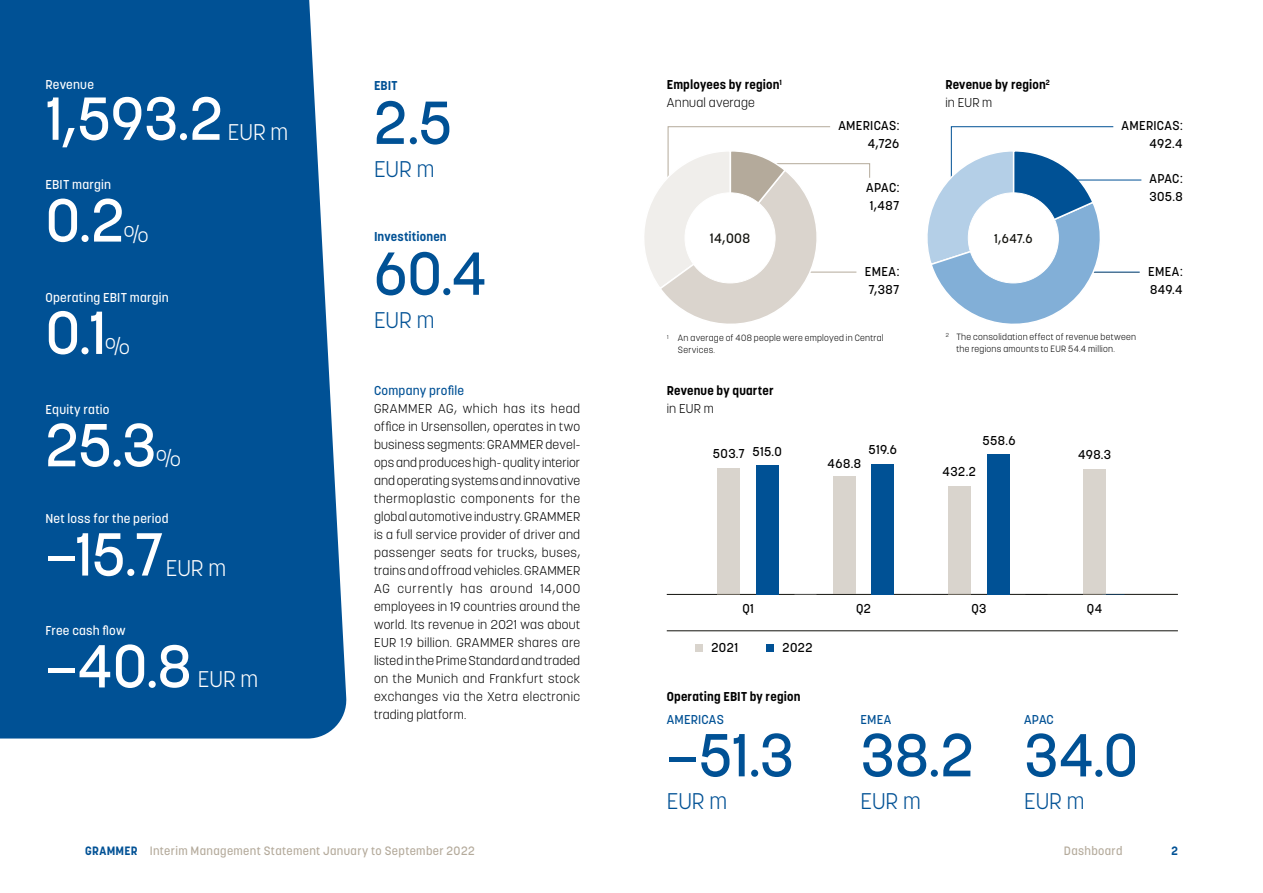
<style>
.page{position:relative;width:1263px;height:893px;background:#fff}
.page>*{position:absolute;margin:0;border:0;box-sizing:border-box;transform-origin:0 0}
.t1{font:500 60px "Korolev";letter-spacing:-.015em;color:#fff}
.t2{font:500 60px "Korolev";color:#005195}
.t3{font:300 22.5px "Korolev";letter-spacing:-.005em;color:#005195}
.t4{font:300 22.5px "Korolev";letter-spacing:-.005em;color:#fff}
.t5{font:500 13.5px "Korolev";color:#12120d}
.t6{font:300 12.75px/18px "Korolev";letter-spacing:.025em;color:#000;text-align:justify}
.t7{font:500 12.75px/18px "Korolev";letter-spacing:.025em;color:#000}
.t8{font:700 12.75px/18px "Korolev";letter-spacing:.015em;color:#000}
.t9{font:500 12.75px "Korolev";letter-spacing:.015em;color:#fff}
.t10{font:500 12.75px "Korolev";letter-spacing:.015em;color:#005195}
.t11{font:700 12.75px "Korolev";letter-spacing:.01em;color:#005195}
.t12{font:500 12.75px "Korolev";color:#12120d}
.t13{font:500 12px "Korolev";letter-spacing:.03em;color:#b4aa9b}
.t14{font:700 12px "Korolev";color:#005195}
.t15{font:300 9px/12px "Korolev";letter-spacing:.03em;color:#000}
.s1{font-weight:300}
.s2{font-weight:700;color:#005195}
</style>
<div class="page">
<svg style="left:644px;top:126px;width:226px;height:198px"></svg>
<div style="left:685px;top:193px;width:90px;height:90px;background:#fff;border-radius:50%"></div>
<div style="left:0;top:0;width:347px;height:738px;background:#005195"></div>
<div style="left:695px;top:645px;width:7px;height:7px;background:#d9d4cd"></div>
<div style="left:766px;top:645px;width:8px;height:7px;background:#005195"></div>
<hr style="left:667px;top:630px;width:511px;height:1px;background:#12120d">
<hr style="left:667px;top:594px;width:511px;height:1px;background:#12120d">
<div style="left:756px;top:465px;width:22px;height:129px;background:#005195"></div>
<div style="left:948px;top:486px;width:23px;height:108px;background:#d9d4cd"></div>
<div style="left:718px;top:468px;width:22px;height:126px;background:#d9d4cd"></div>
<div style="left:1083px;top:469px;width:22px;height:125px;background:#d9d4cd"></div>
<div style="left:872px;top:464px;width:22px;height:130px;background:#005195"></div>
<div style="left:833px;top:477px;width:22px;height:117px;background:#d9d4cd"></div>
<div style="left:987px;top:454px;width:22px;height:140px;background:#005195"></div>
<svg style="left:927px;top:126px;width:215px;height:198px"></svg>
<div style="left:968px;top:193px;width:90px;height:90px;background:#fff;border-radius:50%"></div>
<p class="t9" style="left:45px;top:77px;width:50px">Revenue</p>
<h1 class="t1" style="left:45px;top:81px;width:180px">1,593.2</h1>
<h2 class="t4" style="left:228px;top:118px;width:62px">EUR m</h2>
<p class="t9" style="left:45px;top:177px;width:67px">EBIT margin</p>
<h1 class="t1" style="left:45px;top:183px;width:81px">0.2</h1>
<h2 class="t4" style="left:123px;top:219px;width:27px">%</h2>
<p class="t9" style="left:45px;top:289px;width:125px">Operating EBIT margin</p>
<h1 class="t1" style="left:45px;top:295px;width:63px">0.1</h1>
<h2 class="t4" style="left:105px;top:332px;width:27px">%</h2>
<p class="t9" style="left:45px;top:401px;width:65px">Equity ratio</p>
<h1 class="t1" style="left:45px;top:407px;width:112px">25.3</h1>
<h2 class="t4" style="left:156px;top:444px;width:27px">%</h2>
<p class="t9" style="left:45px;top:511px;width:125px">Net loss for the period</p>
<h1 class="t1" style="left:45px;top:516px;width:120px">–15.7</h1>
<h2 class="t4" style="left:166px;top:553px;width:62px">EUR m</h2>
<p class="t9" style="left:45px;top:623px;width:82px">Free cash flow</p>
<h1 class="t1" style="left:45px;top:628px;width:148px">–40.8</h1>
<h2 class="t4" style="left:198px;top:665px;width:62px">EUR m</h2>
<p class="t11" style="left:374px;top:77px;width:25px">EBIT</p>
<h1 class="t2" style="left:374px;top:85px;width:80px">2.5</h1>
<h2 class="t3" style="left:374px;top:155px;width:62px">EUR m</h2>
<p class="t11" style="left:374px;top:228px;width:74px">Investitionen</p>
<h1 class="t2" style="left:374px;top:236px;width:115px">60.4</h1>
<h2 class="t3" style="left:374px;top:306px;width:62px">EUR m</h2>
<p class="t10" style="left:374px;top:383px;width:92px">Company profile</p>
<p class="t6" style="left:374px;top:400px;width:208px">GRAMMER AG, which has its head office in Ursensollen, operates in two business segments: GRAMMER devel&shy;ops and produces high- quality interior and operating systems and innovative thermoplastic components for the global automotive industry. GRAMMER is a full service provider of driver and passenger seats for trucks, buses, trains and offroad vehicles. GRAMMER AG currently has around 14,000 employees in 19 countries around the world. Its revenue in 2021 was about EUR 1.9 billion. GRAMMER shares are listed in the Prime Standard and traded on the Munich and Frankfurt stock exchanges via the Xetra electronic trading platform.</p>
<p class="t8" style="left:667px;top:76px;width:117px">Employees by region<sup>1<br></sup><span class="s1">Annual average</span></p>
<p class="t5" style="left:710px;top:230px;width:42px">14,008</p>
<p class="t7" style="left:838px;top:117px;width:63px;text-align:right">AMERICAS:<br>4,726</p>
<p class="t7" style="left:866px;top:178px;width:35px">APAC:<br>1,487</p>
<p class="t7" style="left:865px;top:262px;width:36px">EMEA:<br>7,387</p>
<p class="t8" style="left:945px;top:76px;width:106px">Revenue by region<sup>2 </sup><span class="s1">in EUR m</span></p>
<p class="t6" style="left:926px;top:83px;width:61px">in Mio. EUR</p>
<p class="t12" style="left:994px;top:230px;width:40px">1,647.6</p>
<p class="t7" style="left:1121px;top:117px;width:63px;text-align:right">AMERICAS:<br>492.4</p>
<p class="t7" style="left:1149px;top:170px;width:35px">APAC:<br>305.8</p>
<p class="t7" style="left:1148px;top:262px;width:36px">EMEA:<br>849.4</p>
<p class="t15" style="left:678px;top:332px;width:207px;text-indent:-11px"><sup>1</sup> An average of 408 people were employed in Central<br>Services.</p>
<p class="t15" style="left:956px;top:331px;width:181px;text-indent:-11px"><sup>2</sup> The consolidation effect of revenue between the regions amounts to EUR 54.4 million.</p>
<p class="t8" style="left:667px;top:382px;width:108px">Revenue by quarter</p>
<p class="t6" style="left:667px;top:400px;width:48px">in EUR m</p>
<p class="t7" style="left:713px;top:443px;width:70px">503.7 515.0</p>
<p class="t7" style="left:828px;top:454px;width:35px">468.8</p>
<p class="t7" style="left:869px;top:441px;width:30px">519.6</p>
<p class="t7" style="left:982px;top:431px;width:35px">558.6</p>
<p class="t7" style="left:942px;top:462px;width:35px">432.2</p>
<p class="t7" style="left:1078px;top:446px;width:34px">498.3</p>
<p class="t7" style="left:742px;top:600px;width:13px">Q1</p>
<p class="t7" style="left:856px;top:600px;width:16px">Q2</p>
<p class="t7" style="left:971px;top:600px;width:17px">Q3</p>
<p class="t7" style="left:1087px;top:600px;width:17px">Q4</p>
<p class="t7" style="left:711px;top:639px;width:28px">2021</p>
<p class="t7" style="left:783px;top:639px;width:32px">2022</p>
<p class="t8" style="left:667px;top:688px;width:135px">Operating EBIT by region</p>
<p class="t10" style="left:667px;top:711px;width:59px">AMERICAS</p>
<h1 class="t2" style="left:667px;top:717px;width:129px">–51.3</h1>
<h2 class="t3" style="left:667px;top:787px;width:62px">EUR m</h2>
<p class="t10" style="left:860px;top:711px;width:32px">EMEA</p>
<h1 class="t2" style="left:860px;top:717px;width:115px">38.2</h1>
<h2 class="t3" style="left:860px;top:787px;width:62px">EUR m</h2>
<p class="t10" style="left:1024px;top:711px;width:31px">APAC</p>
<h1 class="t2" style="left:1024px;top:717px;width:116px">34.0</h1>
<h2 class="t3" style="left:1024px;top:787px;width:62px">EUR m</h2>
<p class="t13" style="left:85px;top:843px;width:391px"><span class="s2">GRAMMER</span> Interim Management Statement January to September 2022</p>
<p class="t14" style="left:1171px;top:843px;width:8px">2</p>
<p class="t13" style="left:1064px;top:843px;width:60px">Dashboard</p>
</div>
